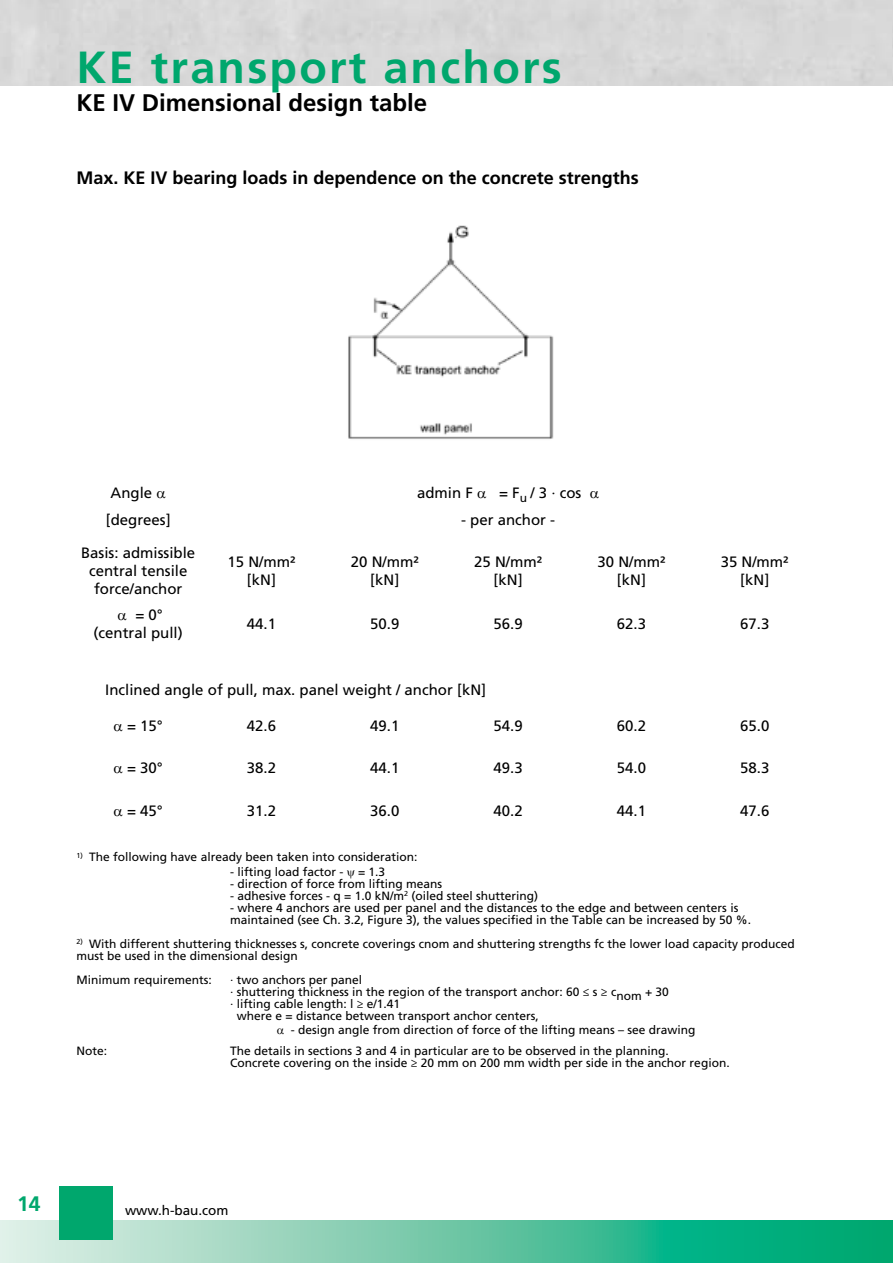
<style>
.page{position:relative;width:893px;height:1263px;background:#fff}
.page>*{position:absolute;margin:0;border:0;box-sizing:border-box;transform-origin:0 0}
.t1{font:700 45px "Frutiger LT Std";letter-spacing:.05em;color:#00a76d}
.t2{font:700 24px "Frutiger LT Std";color:#000}
.t3{font:700 21px "Frutiger LT Std";color:#00a76d}
.t4{font:700 18px "Frutiger LT Std";color:#000}
.t5{font:15px/18px "Frutiger LT Std";color:#000;text-align:center}
.t6{font:13.5px "Frutiger LT Std";color:#000}
.t7{font:12px/12px "Frutiger LT Std";color:#000}
</style>
<div class="page">
<svg style="left:0;top:1220px;width:892px;height:43px"></svg>
<hr style="left:892px;top:1220px;width:1px;height:43px;background:#00a76d">
<div style="left:60px;top:1186px;width:53px;height:53px;background:#00a76d"></div>
<img style="left:348px;top:225px;width:206px;height:214px">
<h1 class="t1" style="left:77px;top:41px;width:487px">KE transport anchors</h1>
<h2 class="t2" style="left:77px;top:89px;width:352px">KE IV Dimensional design table</h2>
<h3 class="t4" style="left:77px;top:167px;width:564px">Max. KE IV bearing loads in dependence on the concrete strengths</h3>
<p class="t5" style="left:106px;top:480px;width:67px;line-height:27px;text-align:left;text-indent:5px">Angle [degrees]</p>
<p class="t5" style="left:417px;top:484px;width:57px">admin F</p>
<p class="t5" style="left:499px;top:484px;width:84px">= F<sub>u</sub> / 3 · cos</p>
<p class="t5" style="left:461px;top:511px;width:96px">- per anchor -</p>
<p class="t5" style="left:81px;top:544px;width:116px">Basis: admissible central tensile force/anchor</p>
<p class="t5" style="left:228px;top:553px;width:69px">15 N/mm² [kN]</p>
<p class="t5" style="left:351px;top:553px;width:69px">20 N/mm² [kN]</p>
<p class="t5" style="left:474px;top:553px;width:69px">25 N/mm² [kN]</p>
<p class="t5" style="left:597px;top:553px;width:69px">30 N/mm² [kN]</p>
<p class="t5" style="left:721px;top:553px;width:69px">35 N/mm² [kN]</p>
<p class="t5" style="left:94px;top:606px;width:91px;text-align:left;text-indent:42px">= 0° (central pull)</p>
<p class="t5" style="left:247px;top:615px;width:31px">44.1</p>
<p class="t5" style="left:370px;top:615px;width:31px">50.9</p>
<p class="t5" style="left:494px;top:615px;width:31px">56.9</p>
<p class="t5" style="left:617px;top:615px;width:31px">62.3</p>
<p class="t5" style="left:740px;top:615px;width:31px">67.3</p>
<p class="t5" style="left:105px;top:680px;width:382px">Inclined angle of pull, max. panel weight / anchor [kN]</p>
<p class="t5" style="left:127px;top:716px;width:37px">= 15°</p>
<p class="t5" style="left:247px;top:716px;width:31px">42.6</p>
<p class="t5" style="left:370px;top:716px;width:31px">49.1</p>
<p class="t5" style="left:494px;top:716px;width:31px">54.9</p>
<p class="t5" style="left:617px;top:716px;width:31px">60.2</p>
<p class="t5" style="left:740px;top:716px;width:31px">65.0</p>
<p class="t5" style="left:127px;top:759px;width:37px">= 30°</p>
<p class="t5" style="left:247px;top:759px;width:31px">38.2</p>
<p class="t5" style="left:370px;top:759px;width:31px">44.1</p>
<p class="t5" style="left:494px;top:759px;width:31px">49.3</p>
<p class="t5" style="left:617px;top:759px;width:31px">54.0</p>
<p class="t5" style="left:740px;top:759px;width:31px">58.3</p>
<p class="t5" style="left:127px;top:801px;width:37px">= 45°</p>
<p class="t5" style="left:247px;top:801px;width:31px">31.2</p>
<p class="t5" style="left:370px;top:801px;width:31px">36.0</p>
<p class="t5" style="left:494px;top:801px;width:31px">40.2</p>
<p class="t5" style="left:617px;top:801px;width:31px">44.1</p>
<p class="t5" style="left:740px;top:801px;width:31px">47.6</p>
<p class="t7" style="left:77px;top:851px;width:342px"><sup>1)</sup> The following have already been taken into consideration:</p>
<p class="t7" style="left:230px;top:865px;width:157px">- lifting load factor - = 1.3</p>
<p class="t7" style="left:230px;top:877px;width:214px">- direction of force from lifting means</p>
<p class="t7" style="left:230px;top:889px;width:309px">- adhesive forces - q = 1.0 kN/m<sup>2</sup> (oiled steel shuttering)</p>
<p class="t7" style="left:230px;top:901px;width:522px">- where 4 anchors are used per panel and the distances to the edge and between centers is maintained (see Ch. 3.2, Figure 3), the values specified in the Table can be increased by 50 %.</p>
<p class="t7" style="left:77px;top:937px;width:720px"><sup>2)</sup> With different shuttering thicknesses s, concrete coverings cnom and shuttering strengths fc the lower load capacity produced must be used in the dimensional design</p>
<p class="t7" style="left:77px;top:973px;width:137px">Minimum requirements:</p>
<p class="t7" style="left:230px;top:973px;width:134px">· two anchors per panel</p>
<p class="t7" style="left:230px;top:985px;width:440px">· shuttering thickness in the region of the transport anchor: 60 ≤ s ≥ cnom + 30</p>
<p class="t7" style="left:230px;top:997px;width:172px">· lifting cable length: l ≥ e/1.41</p>
<p class="t7" style="left:237px;top:1009px;width:303px">where e = distance between transport anchor centers,</p>
<p class="t7" style="left:291px;top:1024px;width:406px">- design angle from direction of force of the lifting means – see drawing</p>
<p class="t7" style="left:77px;top:1044px;width:32px">Note:</p>
<p class="t7" style="left:230px;top:1044px;width:501px">The details in sections 3 and 4 in particular are to be observed in the planning.<br>Concrete covering on the inside ≥ 20 mm on 200 mm width per side in the anchor region.</p>
<h3 class="t3" style="left:17px;top:1191px;width:25px">14</h3>
<p class="t6" style="left:125px;top:1202px;width:105px">www.h-bau.com</p>
</div>
